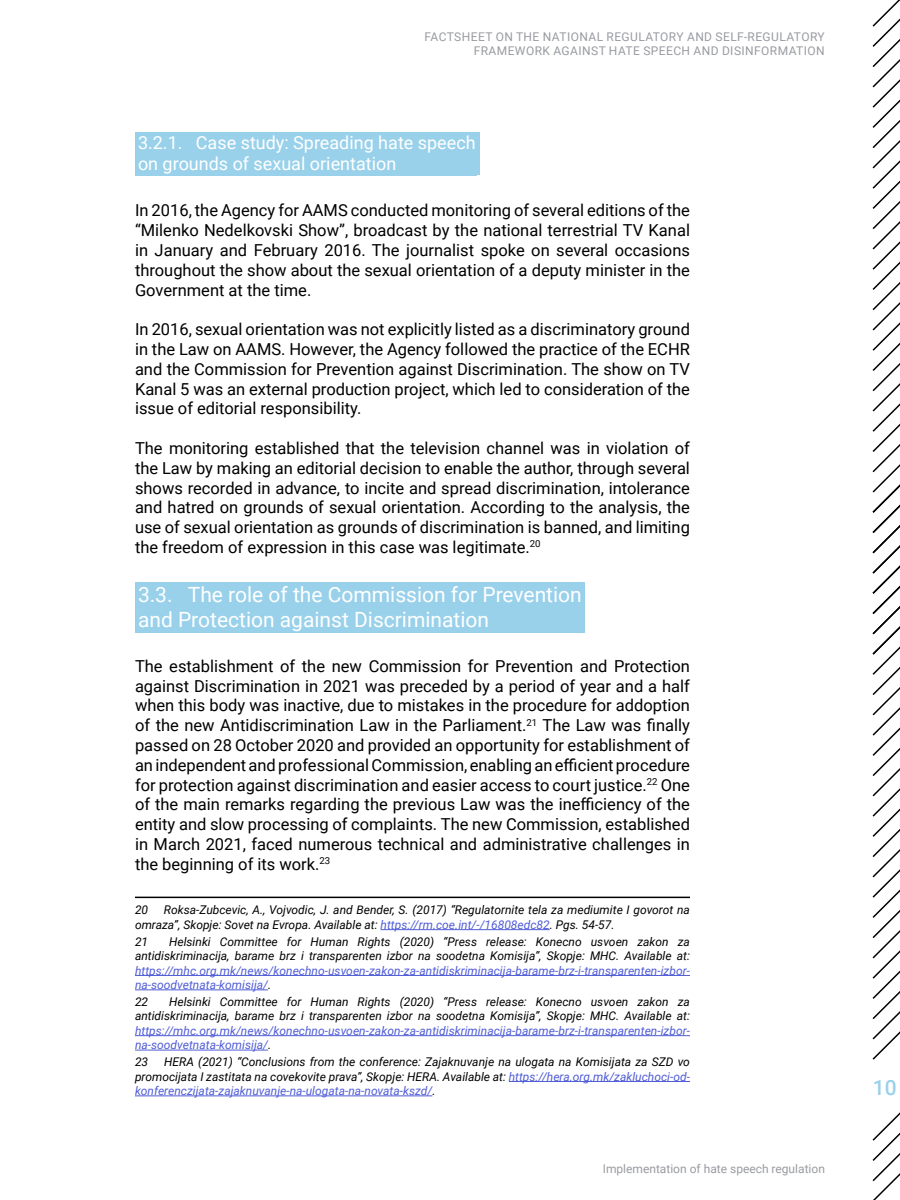
<style>
.page{position:relative;width:900px;height:1200px;background:#fff}
.page>*{position:absolute;margin:0;border:0;box-sizing:border-box;transform-origin:0 0}
.Subtitle_1_1{font:21px/25.2px "Roboto";color:#fff}
.t1{font:500 21px "Roboto";color:#99d1eb}
.Subtitle_1_1_1{font:18px/21.6px "Roboto";color:#fff}
.Body{font:16.5px/19.8px "Roboto";color:#000;text-align:justify}
.Footnote{font:italic 12px/14.4px "Roboto";color:#000;text-align:justify}
.t2{font:12px/14.4px "Roboto";letter-spacing:.035em;color:#999ba1;text-align:right}
.t3{font:12px "Roboto";color:#999ba1}
.s1{color:#4f5cd6}
</style>
<div class="page">
<hr style="left:135px;top:897px;width:555px;height:1px;background:#000">
<hr style="left:381px;top:929px;width:169px;height:1px;background:#4f5cd6">
<hr style="left:135px;top:975px;width:555px;height:1px;background:#4f5cd6">
<hr style="left:135px;top:990px;width:133px;height:1px;background:#4f5cd6">
<hr style="left:135px;top:1035px;width:555px;height:1px;background:#4f5cd6">
<hr style="left:135px;top:1050px;width:133px;height:1px;background:#4f5cd6">
<hr style="left:509px;top:1081px;width:181px;height:1px;background:#4f5cd6">
<hr style="left:135px;top:1096px;width:297px;height:1px;background:#4f5cd6">
<div style="left:135px;top:135px;width:342px;height:41px;background:#99d1eb"></div>
<div style="left:135px;top:132px;width:345px;height:43px;background:#99d1eb"></div>
<div style="left:135px;top:582px;width:450px;height:51px;background:#99d1eb"></div>
<svg style="left:872px;top:0;width:28px;height:1200px"></svg>
<p class="t2" style="left:424px;top:29px;width:402px">FACTSHEET ON THE NATIONAL REGULATORY AND SELF-REGULATORY<br>FRAMEWORK AGAINST HATE SPEECH AND DISINFORMATION</p>
<p class="Subtitle_1_1_1" style="left:138px;top:131px;width:339px">3.2.1. Case study: Spreading hate speech on grounds of sexual orientation</p>
<p class="Body" style="left:135px;top:200px;width:557px">In 2016, the Agency for AAMS conducted monitoring of several editions of the “Milenko Nedelkovski Show”, broadcast by the national terrestrial TV Kanal in January and February 2016. The journalist spoke on several occasions throughout the show about the sexual orientation of a deputy minister in the Government at the time.</p>
<p class="Body" style="left:135px;top:319px;width:557px">In 2016, sexual orientation was not explicitly listed as a discriminatory ground in the Law on AAMS. However, the Agency followed the practice of the ECHR and the Commission for Prevention against Discrimination. The show on TV Kanal 5 was an external production project, which led to consideration of the issue of editorial responsibility.</p>
<p class="Body" style="left:135px;top:438px;width:557px">The monitoring established that the television channel was in violation of the Law by making an editorial decision to enable the author, through several shows recorded in advance, to incite and spread discrimination, intolerance and hatred on grounds of sexual orientation. According to the analysis, the use of sexual orientation as grounds of discrimination is banned, and limiting the freedom of expression in this case was legitimate.<sup>20</sup></p>
<p class="Subtitle_1_1" style="left:138px;top:581px;width:445px">3.3. The role of the Commission for Prevention and Protection against Discrimination</p>
<p class="Body" style="left:135px;top:655px;width:557px">The establishment of the new Commission for Prevention and Protection against Discrimination in 2021 was preceded by a period of year and a half when this body was inactive, due to mistakes in the procedure for addoption of the new Antidiscrimination Law in the Parliament.<sup>21</sup> The Law was finally passed on 28 October 2020 and provided an opportunity for establishment of an independent and professional Commission, enabling an efficient procedure for protection against discrimination and easier access to court justice.<sup>22</sup> One of the main remarks regarding the previous Law was the inefficiency of the entity and slow processing of complaints. The new Commission, established in March 2021, faced numerous technical and administrative challenges in the beginning of its work.<sup>23</sup></p>
<p class="Footnote" style="left:135px;top:902px;width:15px">20</p>
<p class="Footnote" style="left:135px;top:902px;width:557px;text-indent:29px">Roksa-Zubcevic, A., Vojvodic, J. and Bender, S. (2017) “Regulatornite tela za mediumite I govorot na omraza”, Skopje: Sovet na Evropa. Available at: <span class="s1">https://rm.coe.int/-/16808edc82</span>. Pgs. 54-57.</p>
<p class="Footnote" style="left:135px;top:934px;width:15px">21</p>
<p class="Footnote" style="left:135px;top:934px;width:557px;text-indent:34px">Helsinki Committee for Human Rights (2020) “Press release: Konecno usvoen zakon za antidiskriminacija, barame brz i transparenten izbor na soodetna Komisija”, Skopje: MHC. Available at: <span class="s1">https://mhc.org.mk/news/konechno-usvoen-zakon-za-antidiskriminacija-barame-brz-i-transparenten-izbor&shy;na-soodvetnata-komisija/</span>.</p>
<p class="Footnote" style="left:135px;top:994px;width:15px">22</p>
<p class="Footnote" style="left:135px;top:994px;width:557px;text-indent:34px">Helsinki Committee for Human Rights (2020) “Press release: Konecno usvoen zakon za antidiskriminacija, barame brz i transparenten izbor na soodetna Komisija”, Skopje: MHC. Available at: <span class="s1">https://mhc.org.mk/news/konechno-usvoen-zakon-za-antidiskriminacija-barame-brz-i-transparenten-izbor&shy;na-soodvetnata-komisija/</span>.</p>
<p class="Footnote" style="left:135px;top:1054px;width:15px">23</p>
<p class="Footnote" style="left:135px;top:1054px;width:557px;text-indent:29px">HERA (2021) “Conclusions from the conference: Zajaknuvanje na ulogata na Komisijata za SZD vo promocijata I zastitata na covekovite prava”, Skopje: HERA. Available at: <span class="s1">https://hera.org.mk/zakluchoci-od&shy;konferenczijata-zajaknuvanje-na-ulogata-na-novata-kszd/</span>.</p>
<p class="t3" style="left:603px;top:1160px;width:224px">Implementation of hate speech regulation</p>
<p class="t1" style="left:873px;top:1073px;width:25px">10</p>
</div>
